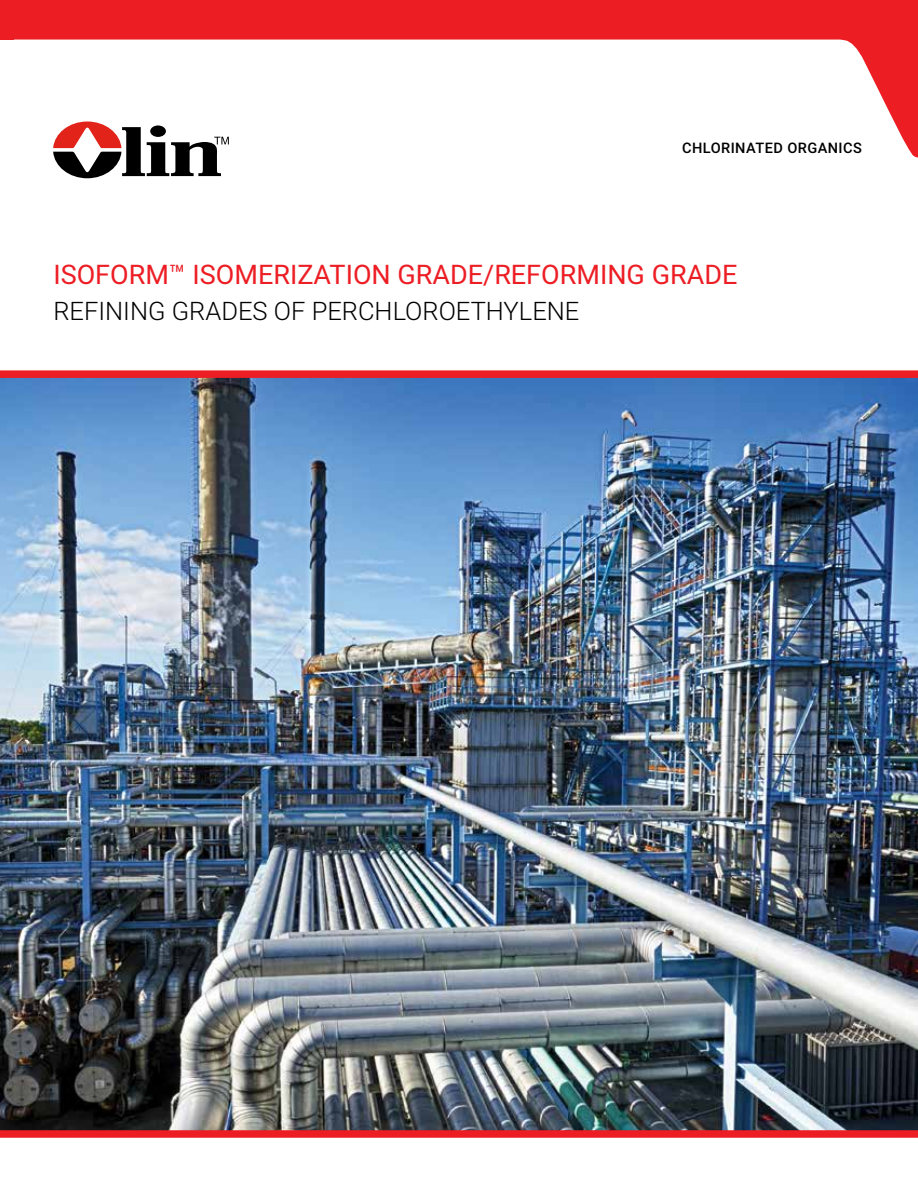
<style>
.page{position:relative;width:918px;height:1188px;background:#fff}
.page>*{position:absolute;margin:0;border:0;box-sizing:border-box;transform-origin:0 0}
.t1{font:27px "Roboto";color:#ed1d24}
.t2{font:300 25.5px "Roboto";color:#000}
.t3{font:500 14.55px "Roboto";letter-spacing:.03em;color:#000}
</style>
<div class="page">
<svg style="left:54px;top:158px;width:167px;height:20px"></svg>
<img style="left:0;top:378px;width:918px;height:752px">
<svg style="left:14px;top:0;width:904px;height:158px"></svg>
<div style="left:0;top:370px;width:918px;height:8px;background:#ed1d24"></div>
<div style="left:0;top:1130px;width:918px;height:8px;background:#ed1d24"></div>
<div style="left:0;top:0;width:14px;height:40px;background:#ed1d24"></div>
<p class="t3" style="left:682px;top:137px;width:181px">CHLORINATED ORGANICS</p>
<p class="t1" style="left:53px;top:255px;width:686px">ISOFORM™ ISOMERIZATION GRADE/REFORMING GRADE</p>
<p class="t2" style="left:53px;top:293px;width:528px">REFINING GRADES OF PERCHLOROETHYLENE</p>
</div>
